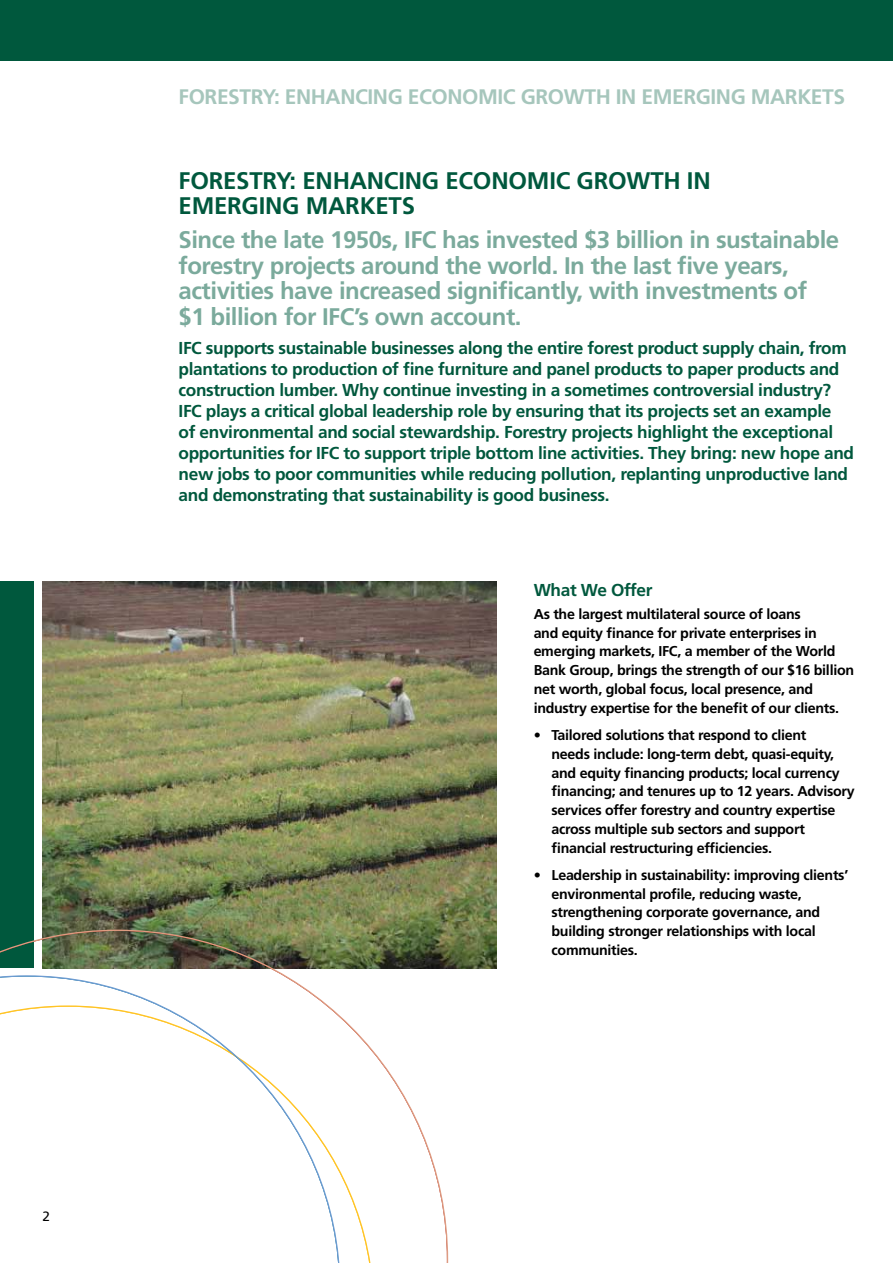
<style>
.page{position:relative;width:893px;height:1263px;background:#fff}
.page>*{position:absolute;margin:0;border:0;box-sizing:border-box;transform-origin:0 0}
.t1{font:700 24px/25.5px "Frutiger";letter-spacing:-.02em;color:#7baa9c}
.t2{font:700 24px/25.5px "Frutiger";letter-spacing:-.01em;color:#00583d}
.t3{font:700 21px "Frutiger";letter-spacing:-.02em;color:#a6c6bc}
.t4{font:700 17.25px/21px "Frutiger";letter-spacing:-.02em;color:#00583d}
.t5{font:700 14.25px/18.8px "Frutiger";letter-spacing:-.02em;color:#000}
.t6{font:13.5px "Frutiger";color:#000}
</style>
<div class="page">
<div style="left:0;top:0;width:893px;height:60px;background:#00583d"></div>
<img style="left:43px;top:581px;width:453px;height:387px">
<div style="left:0;top:581px;width:33px;height:387px;background:#00583d"></div>
<svg style="left:0;top:930px;width:448px;height:333px"></svg>
<p class="t6" style="left:43px;top:1208px;width:9px">2</p>
<h2 class="t3" style="left:179px;top:84px;width:24px">FORE</h2>
<h2 class="t3" style="left:228px;top:84px;width:616px">STRY: Enhancing Economic Growth in Emerging Markets</h2>
<h1 class="t2" style="left:179px;top:167px;width:534px;text-indent:58px">STRY: Enhancing Economic Growth in<br>Emerging Markets</h1>
<h1 class="t1" style="left:179px;top:227px;width:662px">Since the late 1950s, IFC has invested $3 billion in sustainable forestry projects around the world. In the last five years, activities have increased significantly, with investments of<br>$1 billion for IFC’s own account.</h1>
<p class="t4" style="left:179px;top:338px;width:677px">IFC supports sustainable businesses along the entire forest product supply chain, from plantations to production of fine furniture and panel products to paper products and construction lumber. Why continue investing in a sometimes controversial industry?<br>IFC plays a critical global leadership role by ensuring that its projects set an example<br>of environmental and social stewardship. Forestry projects highlight the exceptional opportunities for IFC to support triple bottom line activities. They bring: new hope and new jobs to poor communities while reducing pollution, replanting unproductive land and demonstrating that sustainability is good business.</p>
<h1 class="t2" style="left:179px;top:167px;width:28px">FORE</h1>
<p class="t4" style="left:534px;top:579px;width:120px">What We Offer</p>
<p class="t5" style="left:534px;top:604px;width:322px">As the largest multilateral source of loans<br>and equity finance for private enterprises in emerging markets, IFC, a member of the World Bank Group, brings the strength of our $16 billion net worth, global focus, local presence, and industry expertise for the benefit of our clients.</p>
<p class="t5" style="left:551px;top:725px;width:305px;text-indent:-18px">• Tailored solutions that respond to client<br>needs include: long-term debt, quasi-equity, and equity financing products; local currency financing; and tenures up to 12 years. Advisory services offer forestry and country expertise across multiple sub sectors and support financial restructuring efficiencies.</p>
<p class="t5" style="left:551px;top:865px;width:298px;text-indent:-18px">• Leadership in sustainability: improving clients’ environmental profile, reducing waste, strengthening corporate governance, and building stronger relationships with local communities.</p>
</div>
